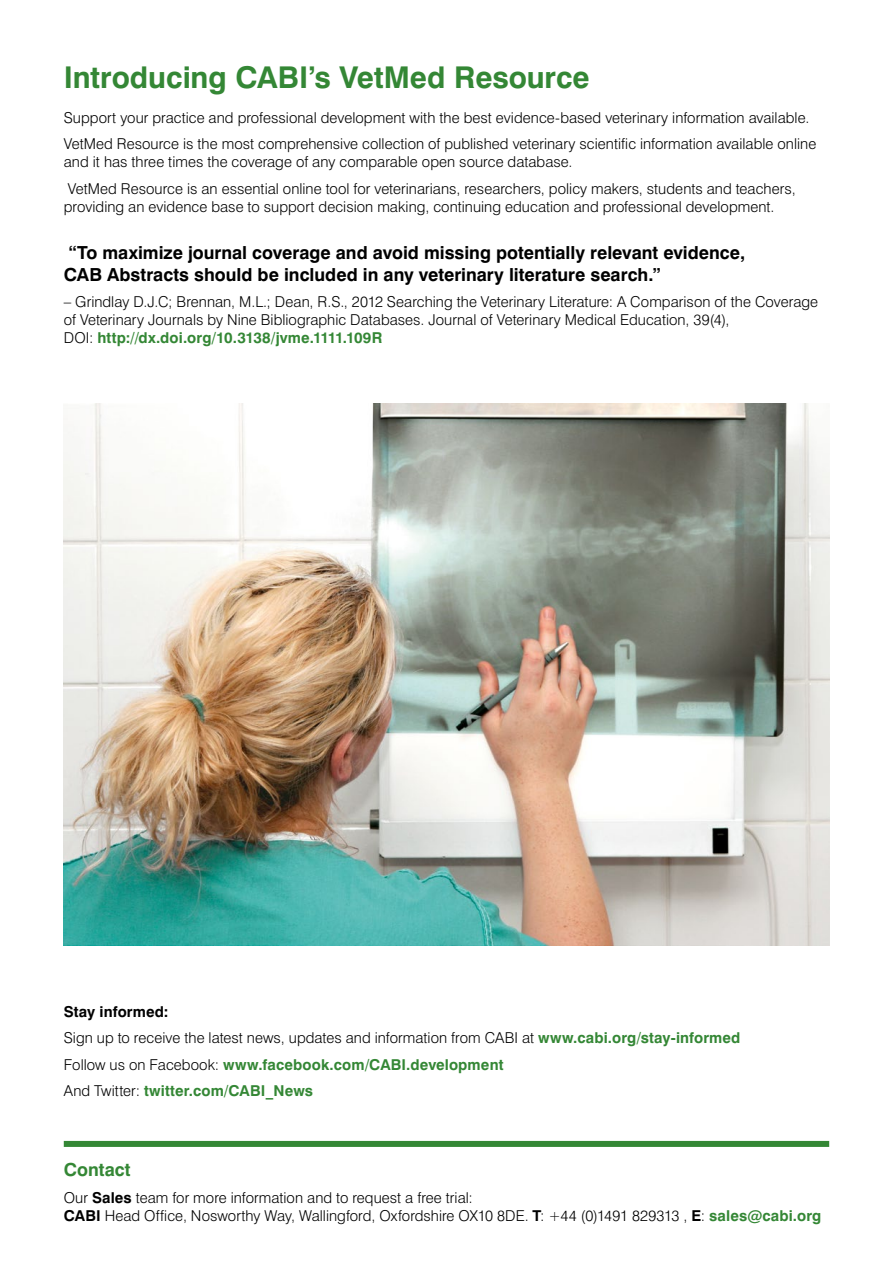
<style>
.page{position:relative;width:893px;height:1263px;background:#fff}
.page>*{position:absolute;margin:0;border:0;box-sizing:border-box;transform-origin:0 0}
.t1{font:700 30px "Swiss 721 BT";color:#348735}
.t2{font:700 18px/21.6px "Swiss 721 BT";color:#000}
.t3{font:700 18px "Swiss 721 BT";color:#348735}
.t4{font:300 15px/26.5px "Swiss 721 BT";letter-spacing:.005em;color:#000}
.s1{font-weight:700;color:#348735}
.s2{font-weight:700}
</style>
<div class="page">
<img style="left:64px;top:403px;width:765px;height:542px">
<div style="left:64px;top:1141px;width:765px;height:6px;background:#348735"></div>
<h1 class="t1" style="left:64px;top:59px;width:527px">Introducing CABI’s VetMed Resource</h1>
<p class="t4" style="left:64px;top:104px;width:754px">Support your practice and professional development with the best evidence-based veterinary information available.<br>VetMed Resource is the most comprehensive collection of published veterinary scientific information available online</p>
<p class="t4" style="left:64px;top:149px;width:733px">and it has three times the coverage of any comparable open source database.<br>VetMed Resource is an essential online tool for veterinarians, researchers, policy makers, students and teachers,</p>
<p class="t4" style="left:64px;top:193px;width:712px">providing an evidence base to support decision making, continuing education and professional development.</p>
<p class="t2" style="left:64px;top:242px;width:683px">“To maximize journal coverage and avoid missing potentially relevant evidence,<br>CAB Abstracts should be included in any veterinary literature search.”</p>
<p class="t4" style="left:64px;top:293px;width:756px;line-height:18px">– Grindlay D.J.C; Brennan, M.L.; Dean, R.S., 2012 Searching the Veterinary Literature: A Comparison of the Coverage of Veterinary Journals by Nine Bibliographic Databases. Journal of Veterinary Medical Education, 39(4),<br>DOI: <span class="s1">http://dx.doi.org/10.3138/jvme.1111.109R</span></p>
<p class="t4" style="left:64px;top:998px;width:678px"><span class="s2">Stay informed:<br></span>Sign up to receive the latest news, updates and information from CABI at <span class="s1">www.cabi.org/stay-informed </span>Follow us on Facebook: <span class="s1">www.facebook.com/CABI.development<br></span>And Twitter: <span class="s1">twitter.com/CABI_News</span></p>
<p class="t3" style="left:64px;top:1159px;width:68px">Contact</p>
<p class="t4" style="left:64px;top:1188px;width:759px;line-height:18px">Our <span class="s2">Sales</span> team for more information and to request a free trial:<br><span class="s2">CABI</span> Head Office, Nosworthy Way, Wallingford, Oxfordshire OX10 8DE. <span class="s2">T</span>: +44 (0)1491 829313 , <span class="s2">E</span>: <span class="s1">sales@cabi.org</span></p>
</div>
